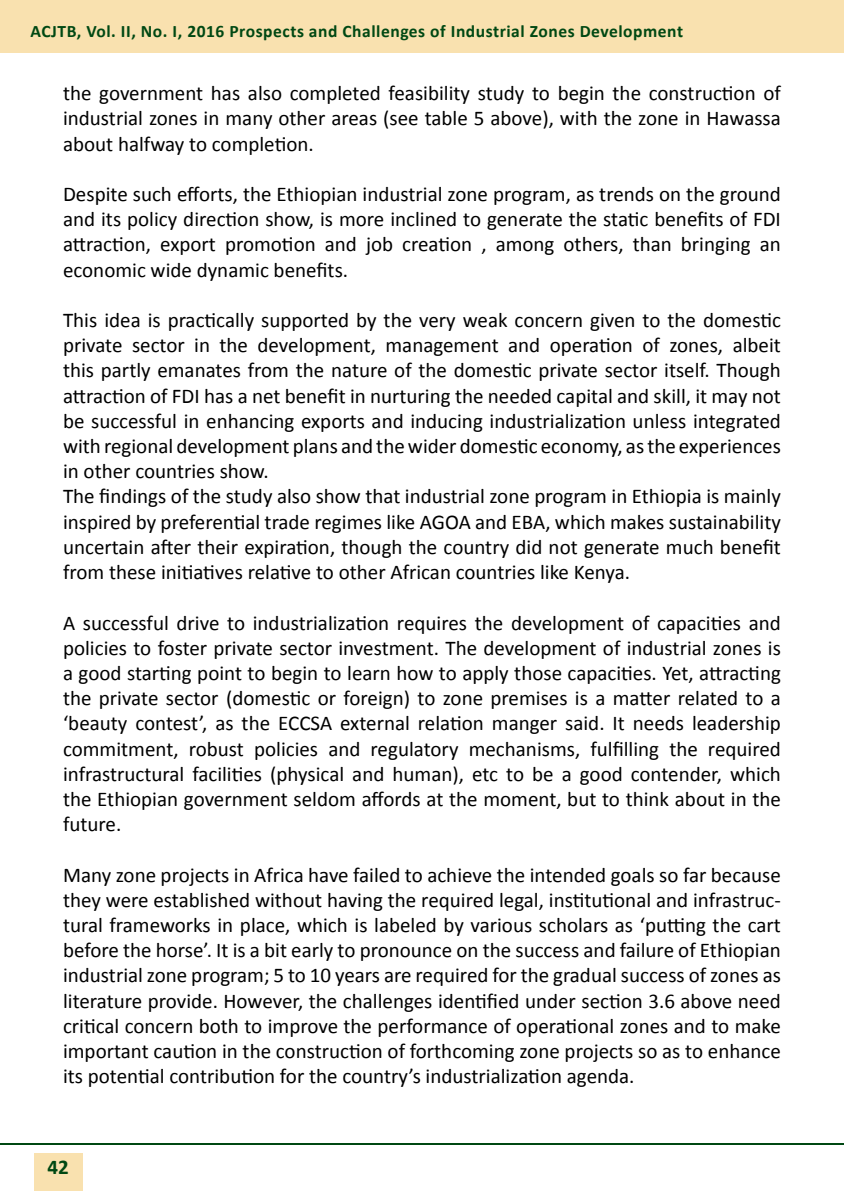
<style>
.page{position:relative;width:844px;height:1191px;background:#fff}
.page>*{position:absolute;margin:0;border:0;box-sizing:border-box;transform-origin:0 0}
.t1{font:21px/25.2px "Calibri";color:#000;text-align:justify}
.t2{font:700 21px "Calibri";color:#004813}
.t3{font:700 17.5px "Calibri";letter-spacing:.03em;color:#004813}
</style>
<div class="page">
<div style="left:0;top:1px;width:843px;height:52px;background:#f9e1af"></div>
<hr style="left:0;top:1143px;width:843px;height:2px;background:#004813">
<div style="left:34px;top:1153px;width:48px;height:38px;background:#f9e1af"></div>
<p class="t3" style="left:30px;top:20px;width:654px">ACJTB, Vol. II, No. I, 2016 Prospects and Challenges of Industrial Zones Development</p>
<p class="t1" style="left:63px;top:81px;width:719px">the government has also completed feasibility study to begin the construction of industrial zones in many other areas (see table 5 above), with the zone in Hawassa about halfway to completion.</p>
<p class="t1" style="left:63px;top:181px;width:719px">Despite such efforts, the Ethiopian industrial zone program, as trends on the ground and its policy direction show, is more inclined to generate the static benefits of FDI attraction, export promotion and job creation , among others, than bringing an economic wide dynamic benefits.</p>
<p class="t1" style="left:63px;top:307px;width:719px;text-align:left">This idea is practically supported by the very weak concern given to the domestic private sector in the development, management and operation of zones, albeit this partly emanates from the nature of the domestic private sector itself. Though attraction of FDI has a net benefit in nurturing the needed capital and skill, it may not be successful in enhancing exports and inducing industrialization unless integrated with regional development plans and the wider domestic economy, as the experiences in other countries show.<br>The findings of the study also show that industrial zone program in Ethiopia is mainly inspired by preferential trade regimes like AGOA and EBA, which makes sustainability uncertain after their expiration, though the country did not generate much benefit from these initiatives relative to other African countries like Kenya.</p>
<p class="t1" style="left:63px;top:610px;width:719px">A successful drive to industrialization requires the development of capacities and policies to foster private sector investment. The development of industrial zones is a good starting point to begin to learn how to apply those capacities. Yet, attracting the private sector (domestic or foreign) to zone premises is a matter related to a ‘beauty contest’, as the ECCSA external relation manger said. It needs leadership commitment, robust policies and regulatory mechanisms, fulfilling the required infrastructural facilities (physical and human), etc to be a good contender, which the Ethiopian government seldom affords at the moment, but to think about in the future.</p>
<p class="t1" style="left:63px;top:862px;width:719px">Many zone projects in Africa have failed to achieve the intended goals so far because they were established without having the required legal, institutional and infrastruc&shy;tural frameworks in place, which is labeled by various scholars as ‘putting the cart before the horse’. It is a bit early to pronounce on the success and failure of Ethiopian industrial zone program; 5 to 10 years are required for the gradual success of zones as literature provide. However, the challenges identified under section 3.6 above need critical concern both to improve the performance of operational zones and to make important caution in the construction of forthcoming zone projects so as to enhance its potential contribution for the country’s industrialization agenda.</p>
<p class="t2" style="left:48px;top:1153px;width:23px">42</p>
</div>
